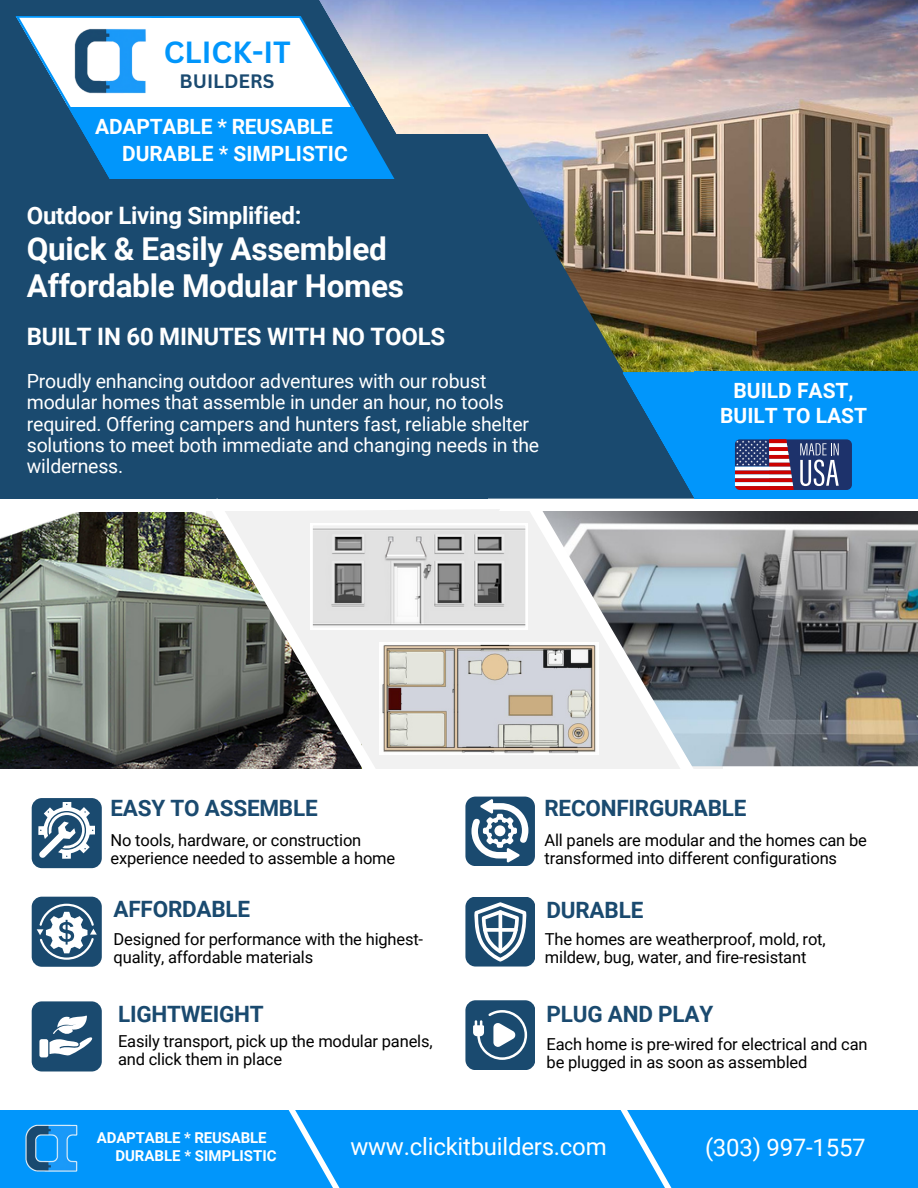
<style>
.page{position:relative;width:918px;height:1188px;background:#fff}
.page>*{position:absolute;margin:0;border:0;box-sizing:border-box;transform-origin:0 0}
.t1{font:700 31.5px/37.2px "Roboto";letter-spacing:-.01em;color:#fff}
.t2{font:700 29.85px "Canva Sans";color:#0196fb}
.t3{font:700 24px "Roboto";letter-spacing:-.01em;color:#fff}
.t4{font:24px "Roboto";letter-spacing:-.01em;color:#fff}
.t5{font:700 22.5px "Roboto";letter-spacing:-.01em;color:#1a4a6f}
.t6{font:700 21px/25.8px "Roboto";color:#fff;text-align:center}
.t7{font:19.5px/21.3px "Roboto";letter-spacing:-.01em;color:#fff}
.t8{font:700 18.9px "Canva Sans";color:#1a4a70}
.t9{font:16.5px/18px "Roboto";letter-spacing:-.01em;color:#000}
.t10{font:700 15px "Roboto";letter-spacing:-.005em;color:#fff}
</style>
<div class="page">
<img style="left:557px;top:0;width:361px;height:372px">
<svg style="left:425px;top:0;width:132px;height:135px;background:#cacbda"></svg>
<img style="left:0;top:513px;width:197px;height:255px">
<div style="left:395px;top:509px;width:105px;height:133px;background:#f1f1f1"></div>
<img style="left:395px;top:644px;width:122px;height:110px">
<div style="left:32px;top:798px;width:70px;height:70px;background:#1a4a6f;border-radius:10px"></div>
<svg style="left:38px;top:802px;width:57px;height:56px"></svg>
<div style="left:32px;top:897px;width:70px;height:70px;background:#1a4a6f;border-radius:10px"></div>
<svg style="left:465px;top:797px;width:70px;height:69px"></svg>
<div style="left:494px;top:825px;width:11px;height:11px;background:#fff;border-radius:50%"></div>
<div style="left:465px;top:897px;width:70px;height:70px;background:#1a4a6f;border-radius:10px"></div>
<svg style="left:474px;top:902px;width:53px;height:60px"></svg>
<hr style="left:499px;top:910px;width:3px;height:43px;background:#fff;border-radius:2px">
<svg style="left:483px;top:928px;width:35px;height:4px"></svg>
<div style="left:465px;top:1000px;width:70px;height:70px;background:#1a4a6f;border-radius:10px"></div>
<svg style="left:473px;top:1010px;width:54px;height:50px"></svg>
<div style="left:32px;top:1001px;width:70px;height:71px;background:#1a4a6f;border-radius:10px"></div>
<img style="left:114px;top:29px;width:32px;height:65px">
<div style="left:0;top:135px;width:488px;height:364px;background:#1a4a6f"></div>
<svg style="left:316px;top:0;width:109px;height:135px;background:#babfd5"></svg>
<div style="left:38px;top:107px;width:316px;height:85px;background:#0196fb"></div>
<svg style="left:299px;top:9px;width:113px;height:126px"></svg>
<div style="left:0;top:179px;width:417px;height:47px;background:#1a4a6f"></div>
<svg style="left:354px;top:135px;width:342px;height:364px;fill:#1a4a6f"></svg>
<svg style="left:395px;top:523px;width:122px;height:107px"></svg>
<div style="left:0;top:1110px;width:918px;height:78px;background:#0196fb"></div>
<svg style="left:288px;top:1110px;width:52px;height:78px"></svg>
<img style="left:25px;top:1125px;width:53px;height:47px">
<svg style="left:620px;top:1110px;width:52px;height:78px"></svg>
<img style="left:715px;top:511px;width:203px;height:255px">
<svg style="left:197px;top:486px;width:198px;height:283px"></svg>
<svg style="left:517px;top:489px;width:198px;height:316px"></svg>
<hr style="left:17px;top:15px;width:147px;height:3px;background:#0196fb">
<hr style="left:152px;top:16px;width:148px;height:2px;background:#0196fb">
<div style="left:0;top:0;width:316px;height:16px;background:#1a4a6f"></div>
<svg style="left:0;top:16px;width:114px;height:163px"></svg>
<svg style="left:39px;top:1015px;width:54px;height:42px"></svg>
<svg style="left:37px;top:904px;width:60px;height:56px"></svg>
<div style="left:694px;top:372px;width:224px;height:127px;background:#0196fb"></div>
<svg style="left:622px;top:372px;width:230px;height:127px"></svg>
<p class="t2" style="left:164px;top:31px;width:129px">CLICK-IT</p>
<p class="t8" style="left:180px;top:68px;width:96px">BUILDERS</p>
<h5 class="t6" style="left:95px;top:114px;width:239px">ADAPTABLE * REUSABLE</h5>
<h2 class="t6" style="left:122px;top:141px;width:227px">DURABLE * SIMPLISTIC</h2>
<h2 class="t3" style="left:27px;top:202px;width:276px">Outdoor Living Simplified:</h2>
<h2 class="t1" style="left:27px;top:231px;width:379px">Quick &amp; Easily Assembled<br>Affordable Modular Homes</h2>
<h2 class="t3" style="left:27px;top:323px;width:420px">BUILT IN 60 MINUTES WITH NO TOOLS</h2>
<p class="t7" style="left:27px;top:371px;width:514px">Proudly enhancing outdoor adventures with our robust modular homes that assemble in under an hour, no tools required. Offering campers and hunters fast, reliable shelter solutions to meet both immediate and changing needs in the wilderness.</p>
<p class="t6" style="left:720px;top:378px;width:148px">BUILD FAST,<br>BUILT TO LAST</p>
<p class="t3" style="left:720px;top:402px;width:133px">BUILD FAST</p>
<h6 class="t5" style="left:111px;top:795px;width:209px">EASY TO ASSEMBLE</h6>
<h5 class="t5" style="left:544px;top:795px;width:204px">RECONFIRGURABLE</h5>
<p class="t9" style="left:111px;top:832px;width:286px">No tools, hardware, or construction experience needed to assemble a home</p>
<h2 class="t9" style="left:544px;top:832px;width:324px">All panels are modular and the homes can be transformed into different configurations</h2>
<p class="t5" style="left:114px;top:897px;width:138px">AFFORDABLE</p>
<p class="t5" style="left:547px;top:897px;width:98px">DURABLE</p>
<p class="t9" style="left:114px;top:930px;width:311px">Designed for performance with the highest&shy;quality, affordable materials</p>
<p class="t9" style="left:545px;top:930px;width:282px">The homes are weatherproof, mold, rot, mildew, bug, water, and fire-resistant</p>
<p class="t5" style="left:118px;top:1001px;width:147px">LIGHTWEIGHT</p>
<h2 class="t5" style="left:547px;top:1001px;width:168px">PLUG AND PLAY</h2>
<p class="t9" style="left:118px;top:1033px;width:316px">Easily transport, pick up the modular panels, and click them in place</p>
<p class="t9" style="left:547px;top:1035px;width:323px">Each home is pre-wired for electrical and can be plugged in as soon as assembled</p>
<p class="t10" style="left:97px;top:1129px;width:171px">ADAPTABLE * REUSABLE</p>
<p class="t10" style="left:115px;top:1147px;width:163px">DURABLE * SIMPLISTIC</p>
<p class="t4" style="left:350px;top:1133px;width:258px">www.clickitbuilders.com</p>
<h2 class="t4" style="left:705px;top:1133px;width:162px">(303) 997-1557</h2>
</div>
